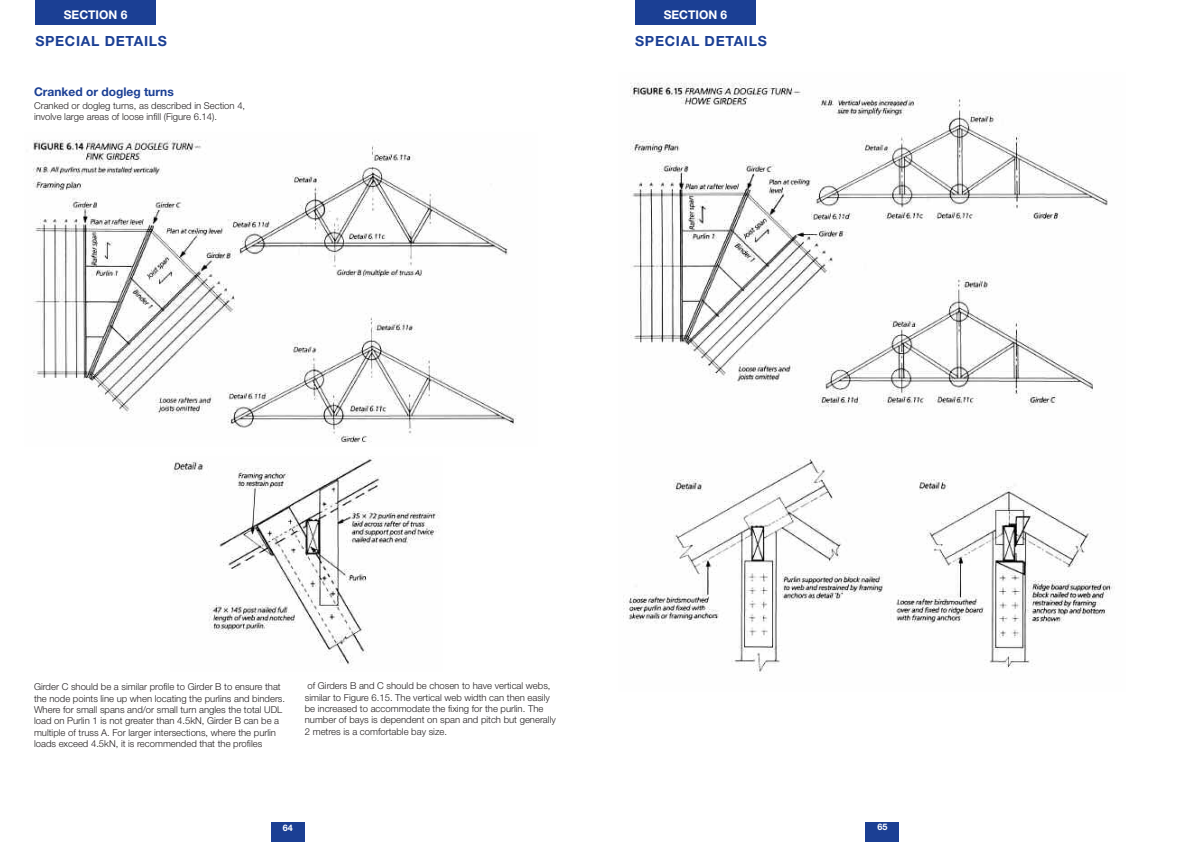
<style>
.page{position:relative;width:1191px;height:842px;background:#fff}
.page>*{position:absolute;margin:0;border:0;box-sizing:border-box;transform-origin:0 0}
.t1{font:700 14px "Helvetica Neue";letter-spacing:.05em;color:#1b3f94}
.t2{font:700 12px "Helvetica Neue";color:#1b3f94}
.t3{font:700 12px "Helvetica Neue";color:#fff}
.t4{font:300 9.5px/11.4px "Helvetica Neue";color:#231f20}
.t5{font:700 9px "Helvetica Neue";color:#fff}
</style>
<div class="page">
<div style="left:866px;top:822px;width:33px;height:11px;background:#1b3f94"></div>
<img style="left:623px;top:83px;width:492px;height:591px">
<div style="left:271px;top:822px;width:33px;height:12px;background:#1b3f94"></div>
<div style="left:866px;top:833px;width:33px;height:9px;background:#1b3f94"></div>
<div style="left:271px;top:834px;width:33px;height:8px;background:#1b3f94"></div>
<img style="left:33px;top:140px;width:483px;height:303px">
<img style="left:173px;top:458px;width:266px;height:212px">
<div style="left:35px;top:8px;width:121px;height:17px;background:#1b3f94"></div>
<div style="left:35px;top:0;width:121px;height:8px;background:#1b3f94"></div>
<div style="left:635px;top:8px;width:121px;height:17px;background:#1b3f94"></div>
<div style="left:635px;top:0;width:121px;height:8px;background:#1b3f94"></div>
<p class="t3" style="left:64px;top:11px;width:65px">SECTION 6</p>
<h1 class="t1" style="left:35px;top:36px;width:133px">SPECIAL DETAILS</h1>
<p class="t2" style="left:34px;top:87px;width:141px">Cranked or dogleg turns</p>
<p class="t4" style="left:34px;top:100px;width:213px">Cranked or dogleg turns, as described in Section 4, involve large areas of loose infill (Figure 6.14).</p>
<p class="t3" style="left:663px;top:11px;width:65px">SECTION 6</p>
<h1 class="t1" style="left:635px;top:36px;width:133px">SPECIAL DETAILS</h1>
<p class="t4" style="left:34px;top:682px;width:253px">Girder C should be a similar profile to Girder B to ensure that the node points line up when locating the purlins and binders.<br>Where for small spans and/or small turn angles the total UDL load on Purlin 1 is not greater than 4.5kN, Girder B can be a multiple of truss A. For larger intersections, where the purlin loads exceed 4.5kN, it is recommended that the profiles</p>
<p class="t4" style="left:305px;top:681px;width:252px">of Girders B and C should be chosen to have vertical webs, similar to Figure 6.15. The vertical web width can then easily be increased to accommodate the fixing for the purlin. The number of bays is dependent on span and pitch but generally 2 metres is a comfortable bay size.</p>
<p class="t5" style="left:283px;top:824px;width:12px">64</p>
<p class="t5" style="left:877px;top:824px;width:12px">65</p>
</div>
